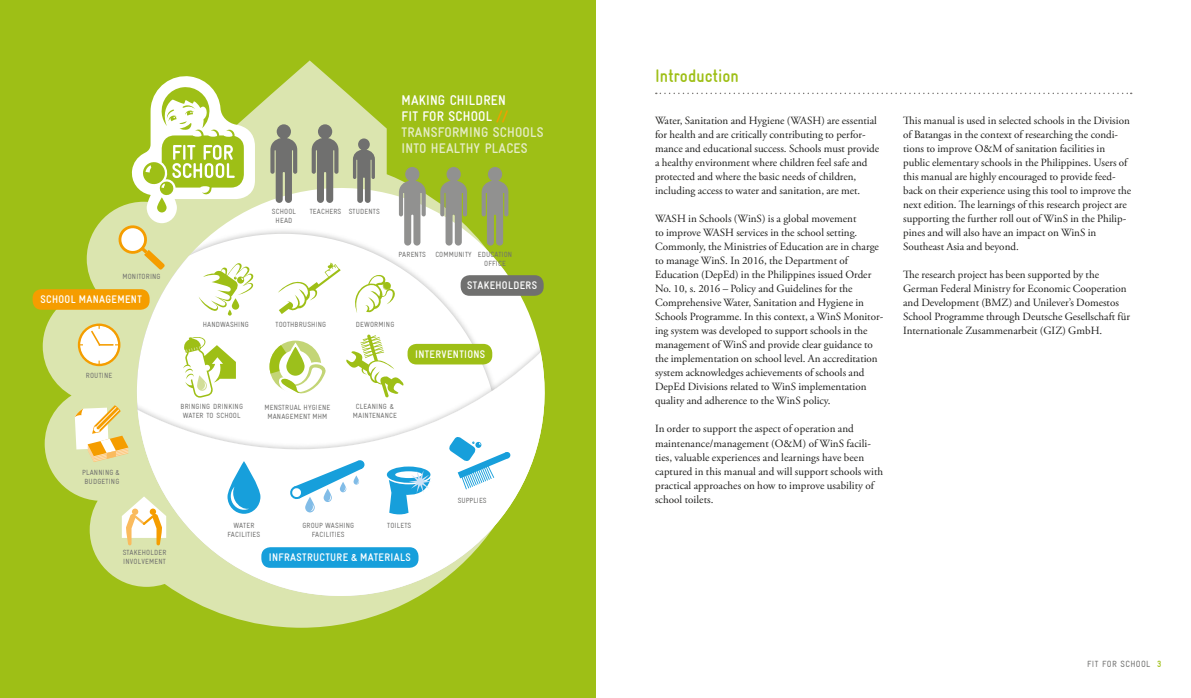
<style>
.page{position:relative;width:1191px;height:698px;background:#fff}
.page>*{position:absolute;margin:0;border:0;box-sizing:border-box;transform-origin:0 0}
.t1{font:700 18px "Gravur Condensed";color:#9ebf16}
.t2{font:700 14px/16px "Gravur Condensed";letter-spacing:.015em;color:#e5ecc5}
.t3{font:700 14px/16px "Gravur Condensed";letter-spacing:.015em;color:#fff}
.t4{font:700 14px "Gravur Condensed";color:#f59d00}
.t5{font:11px/14px "Adobe Garamond Pro";color:#1d1d1b}
.t6{font:700 11px "Gravur Condensed";letter-spacing:.03em;color:#fff}
.t7{font:9px "Gravur Condensed";letter-spacing:.04em;color:#70706f}
.t8{font:7.5px/9px "Gravur Condensed";letter-spacing:.02em;color:#70706f;text-align:center}
.t9{font:7.5px "Gravur Condensed";color:#70706f}
.s1{color:#fff}
.s2{font-weight:700;color:#9ebf16}
</style>
<div class="page">
<div style="left:0;top:0;width:595px;height:697px;background:#9ebf16"></div>
<svg style="left:656px;top:93px;width:475px;height:1px"></svg>
<svg style="left:43px;top:60px;width:352px;height:567px"></svg>
<svg style="left:255px;top:176px;width:289px;height:139px"></svg>
<svg style="left:125px;top:234px;width:375px;height:82px;background:#fcfcfa"></svg>
<svg style="left:125px;top:316px;width:420px;height:292px"></svg>
<div style="left:137px;top:316px;width:403px;height:156px;background:#fff"></div>
<svg style="left:270px;top:124px;width:27px;height:79px;background:#969988"></svg>
<svg style="left:312px;top:124px;width:26px;height:79px;background:#96988b"></svg>
<svg style="left:353px;top:138px;width:22px;height:65px"></svg>
<div style="left:407px;top:344px;width:85px;height:20px;background:#9ebf16;border-radius:9px"></div>
<div style="left:33px;top:289px;width:117px;height:20px;background:#f59d00;border-radius:9px"></div>
<svg style="left:345px;top:334px;width:59px;height:63px;background:#ebf2d0"></svg>
<svg style="left:122px;top:496px;width:44px;height:49px;background:#f1e6bc"></svg>
<svg style="left:78px;top:323px;width:42px;height:43px;background:#f5e5ba"></svg>
<svg style="left:227px;top:461px;width:33px;height:52px;background:#72c4e9"></svg>
<svg style="left:387px;top:466px;width:44px;height:48px;background:#8aceec"></svg>
<div style="left:261px;top:547px;width:157px;height:20px;background:#179fdb;border-radius:9px"></div>
<svg style="left:75px;top:405px;width:53px;height:57px;background:#f0dfa9"></svg>
<svg style="left:448px;top:435px;width:63px;height:54px;background:#bee4f4"></svg>
<svg style="left:183px;top:336px;width:53px;height:61px"></svg>
<svg style="left:399px;top:167px;width:27px;height:78px;background:#a9ae98"></svg>
<svg style="left:440px;top:167px;width:27px;height:78px;background:#a4aa8b"></svg>
<svg style="left:481px;top:167px;width:27px;height:78px"></svg>
<div style="left:460px;top:275px;width:83px;height:21px;background:#70706f;border-radius:9px"></div>
<svg style="left:269px;top:340px;width:64px;height:55px"></svg>
<div style="left:356px;top:460px;width:8px;height:9px;background:#179fdb;border-radius:50%"></div>
<svg style="left:289px;top:460px;width:73px;height:52px;background:#c7e7f6"></svg>
<svg style="left:278px;top:262px;width:63px;height:52px;background:#f3f7e4"></svg>
<svg style="left:354px;top:274px;width:41px;height:40px;background:#edf3d4"></svg>
<svg style="left:117px;top:74px;width:138px;height:241px"></svg>
<p class="t3" style="left:401px;top:92px;width:106px">MAKING CHILDREN<br>FIT FO R SCHOO</p>
<p class="t4" style="left:486px;top:108px;width:24px"><span class="s1">L</span> //</p>
<p class="t2" style="left:401px;top:124px;width:75px">TRANSFORMING</p>
<p class="t2" style="left:401px;top:124px;width:144px;text-indent:91px">SCHOOLS<br>INTO HEALTHY PLACES</p>
<p class="t8" style="left:122px;top:272px;width:40px">MONITORING</p>
<p class="t6" style="left:41px;top:293px;width:13px">SCHOO</p>
<p class="t6" style="left:71px;top:293px;width:73px">L MANAGEMENT</p>
<p class="t8" style="left:86px;top:371px;width:27px">ROUTINE</p>
<p class="t8" style="left:272px;top:207px;width:26px">SCHOOL<br>H EAD</p>
<p class="t8" style="left:310px;top:207px;width:71px">TEACHERS STUDENTS</p>
<p class="t8" style="left:399px;top:250px;width:28px">PARENTS</p>
<p class="t8" style="left:484px;top:250px;width:29px;text-align:left;text-indent:-49px">COMMUNITY EDUCATION<br>OFFICE</p>
<p class="t6" style="left:467px;top:279px;width:71px">STAKEHO LDERS</p>
<p class="t8" style="left:203px;top:320px;width:19px">HANDWAS</p>
<p class="t8" style="left:234px;top:320px;width:17px">HING</p>
<p class="t8" style="left:276px;top:320px;width:52px">TOOTHBRUSHING</p>
<p class="t8" style="left:356px;top:320px;width:40px">DEWORMING</p>
<p class="t8" style="left:180px;top:402px;width:64px">BRINGING DRINKING<br>WATER TO SCHOOL</p>
<p class="t8" style="left:264px;top:402px;width:67px">MENSTRUAL HYGIENE<br>MANAGEMENT MHM</p>
<p class="t8" style="left:353px;top:402px;width:45px">CLEANING &amp;<br>MAINTENANCE</p>
<p class="t6" style="left:415px;top:348px;width:71px">I NTERVENTIONS</p>
<p class="t8" style="left:82px;top:467px;width:39px">PLANNING &amp;<br>BUDGETING</p>
<p class="t8" style="left:123px;top:547px;width:45px;text-align:left">STAKEHOLDER<br>I NVOLVEMENT</p>
<p class="t8" style="left:228px;top:520px;width:30px;line-height:9.5px">WATER<br>FACILITIES</p>
<p class="t8" style="left:302px;top:520px;width:53px">GROUP WASHING</p>
<p class="t8" style="left:387px;top:520px;width:25px">TOILETS</p>
<p class="t8" style="left:312px;top:529px;width:30px">FACILITIES</p>
<p class="t6" style="left:269px;top:551px;width:142px">I NFRASTRUCTURE &amp; MATERIALS</p>
<p class="t9" style="left:458px;top:496px;width:26px">SUPPLIES</p>
<h1 class="t1" style="left:655px;top:66px;width:85px">I NTRODUCTION</h1>
<p class="t5" style="left:655px;top:114px;width:226px">Water, Sanitation and Hygiene (WASH) are essential for health and are critically contributing to perfor&shy;mance and educational success. Schools must provide a healthy environment where children feel safe and protected and where the basic needs of children, including access to water and sanitation, are met.</p>
<p class="t5" style="left:655px;top:212px;width:230px">WASH in Schools (WinS) is a global movement<br>to improve WASH services in the school setting.<br>Commonly, the Ministries of Education are in charge to manage WinS. In 2016, the Department of Education (DepEd) in the Philippines issued Order No. 10, s. 2016 – Policy and Guidelines for the Comprehensive Water, Sanitation and Hygiene in Schools Programme. In this context, a WinS Monitor&shy;ing system was developed to support schools in the management of WinS and provide clear guidance to the implementation on school level. An accreditation system acknowledges achievements of schools and DepEd Divisions related to WinS implementation quality and adherence to the WinS policy.</p>
<p class="t5" style="left:655px;top:422px;width:230px">In order to support the aspect of operation and maintenance/management (O&amp;M) of WinS facili&shy;ties, valuable experiences and learnings have been captured in this manual and will support schools with practical approaches on how to improve usability of school toilets.</p>
<p class="t5" style="left:903px;top:114px;width:229px">This manual is used in selected schools in the Division of Batangas in the context of researching the condi&shy;tions to improve O&amp;M of sanitation facilities in public elementary schools in the Philippines. Users of this manual are highly encouraged to provide feed&shy;back on their experience using this tool to improve the next edition. The learnings of this research project are supporting the further roll out of WinS in the Philip&shy;pines and will also have an impact on WinS in Southeast Asia and beyond.</p>
<p class="t5" style="left:903px;top:268px;width:228px">The research project has been supported by the German Federal Ministry for Economic Cooperation and Development (BMZ) and Unilever’s Domestos School Programme through Deutsche Gesellschaft für Internationale Zusammenarbeit (GIZ) GmbH.</p>
<p class="t7" style="left:1087px;top:658px;width:75px">FIT FOR SCHOOL <span class="s2">3</span></p>
</div>
